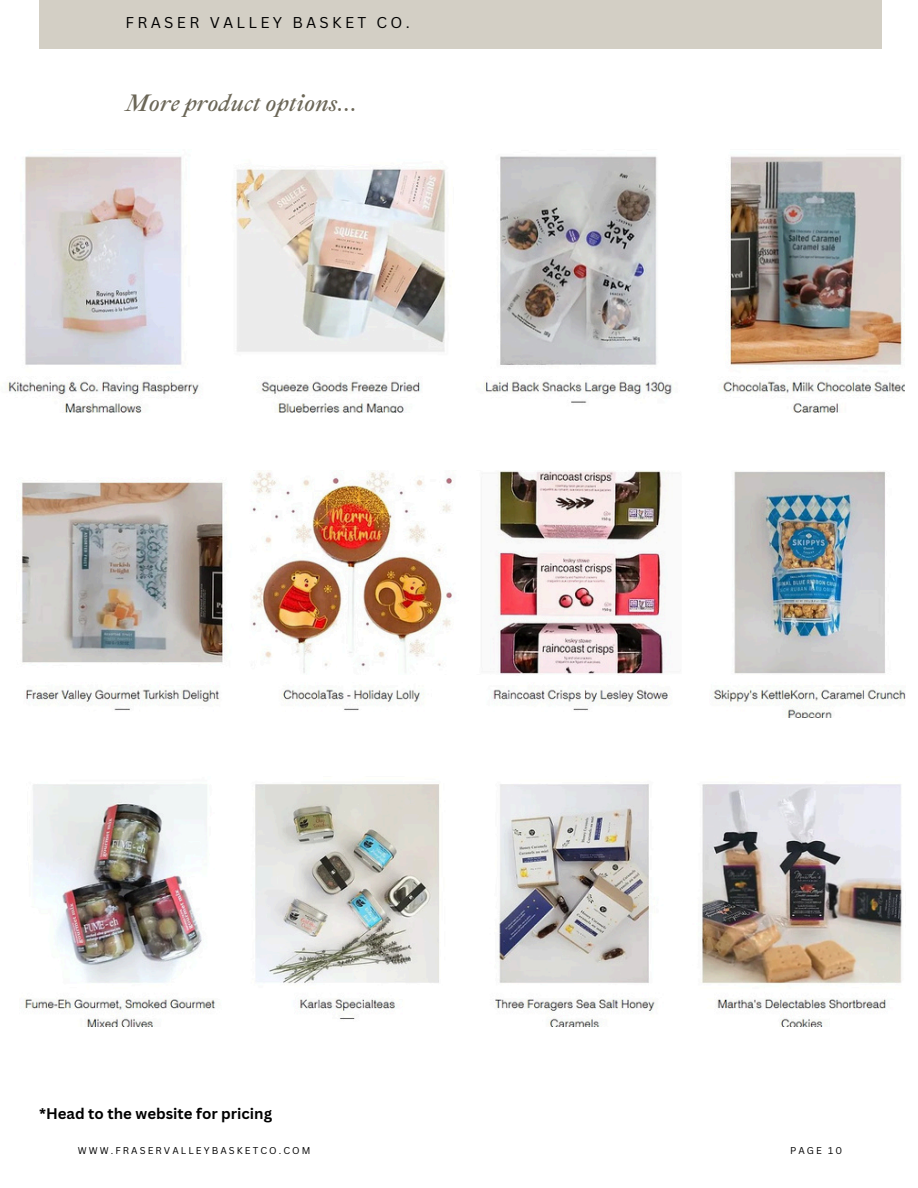
<style>
.page{position:relative;width:918px;height:1188px;background:#fff}
.page>*{position:absolute;margin:0;border:0;box-sizing:border-box;transform-origin:0 0}
.t1{font:italic 24px "Ibarra Real Nova";color:#6b6657}
.t2{font:15.3px "Canva Sans";letter-spacing:.215em;color:#000}
.t3{font:700 15px "Canva Sans";color:#000}
.t4{font:9.6px "Canva Sans";letter-spacing:.215em;color:#000}
</style>
<div class="page">
<div style="left:39px;top:0;width:843px;height:48px;background:#d3cfc5"></div>
<img style="left:7px;top:156px;width:897px;height:256px">
<img style="left:21px;top:471px;width:884px;height:246px">
<img style="left:24px;top:784px;width:878px;height:243px">
<p class="t2" style="left:126px;top:12px;width:286px">FRASER VALLEY BASKET CO.</p>
<p class="t1" style="left:126px;top:88px;width:234px">More product options...</p>
<p class="t3" style="left:39px;top:1103px;width:235px">*Head to the website for pricing</p>
<p class="t4" style="left:78px;top:1144px;width:234px">WWW.FRASERVALLEYBASKETCO.COM</p>
<p class="t4" style="left:790px;top:1144px;width:54px">PAGE 10</p>
</div>
